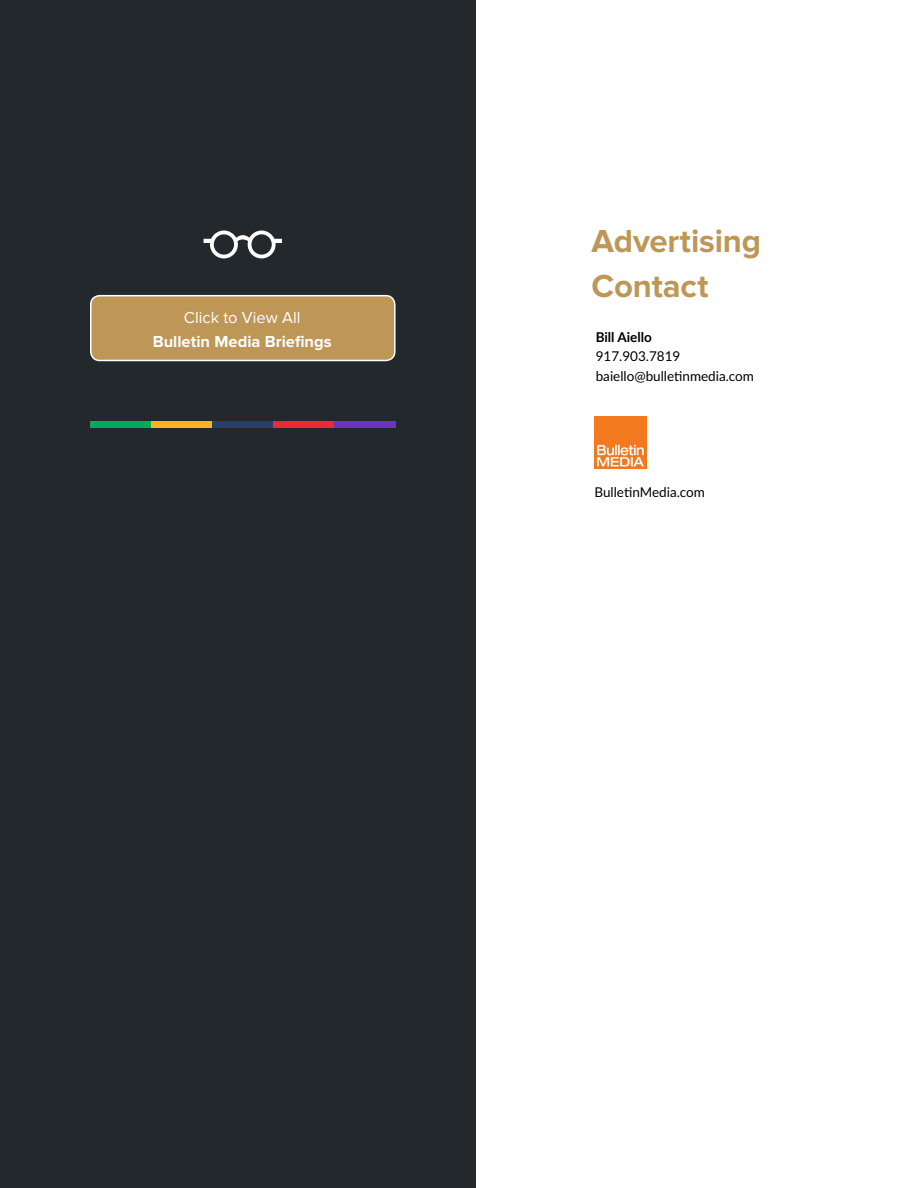
<style>
.page{position:relative;width:918px;height:1188px;background:#fff}
.page>*{position:absolute;margin:0;border:0;box-sizing:border-box;transform-origin:0 0}
.t1{font:700 33px/45px "Proxima Nova";letter-spacing:-.005em;color:#be9757}
.t2{font:700 16.5px "Proxima Nova";color:#fff}
.t3{font:16.5px "Proxima Nova";color:#fff}
.t4{font:13.5px/19.5px "Lato";color:#000}
.t5{font:700 13.5px "Lato";color:#000}
</style>
<div class="page">
<div style="left:0;top:0;width:476px;height:1188px;background:#22282c"></div>
<img style="left:594px;top:417px;width:52px;height:52px">
<div style="left:90px;top:422px;width:61px;height:6px;background:#01ab5b"></div>
<div style="left:151px;top:422px;width:61px;height:6px;background:#fcb21c"></div>
<div style="left:212px;top:422px;width:61px;height:6px;background:#253f6f"></div>
<div style="left:273px;top:422px;width:61px;height:6px;background:#ed2931"></div>
<div style="left:334px;top:422px;width:62px;height:6px;background:#7032bd"></div>
<div style="left:91px;top:296px;width:304px;height:64px;background:#be9757;border-radius:9px"></div>
<div style="left:90px;top:295px;width:306px;height:66px;border:2px solid #fff;border-radius:9px"></div>
<svg style="left:204px;top:231px;width:78px;height:27px"></svg>
<h1 class="t1" style="left:591px;top:219px;width:171px">Advertising<br>Contact</h1>
<p class="t5" style="left:594px;top:328px;width:79px">Kristin T run</p>
<p class="t4" style="left:594px;top:347px;width:86px">571 246 3608 ktorun</p>
<p class="t3" style="left:184px;top:308px;width:118px">Click to View All</p>
<p class="t2" style="left:153px;top:332px;width:181px">Bulletin Media Briefings</p>
<p class="t5" style="left:596px;top:327px;width:58px">Bill Aiello</p>
<p class="t4" style="left:596px;top:346px;width:160px">917.903.7819 baiello@bulletinmedia.com</p>
<p class="t4" style="left:594px;top:482px;width:112px">BulletinMedia.com</p>
</div>
